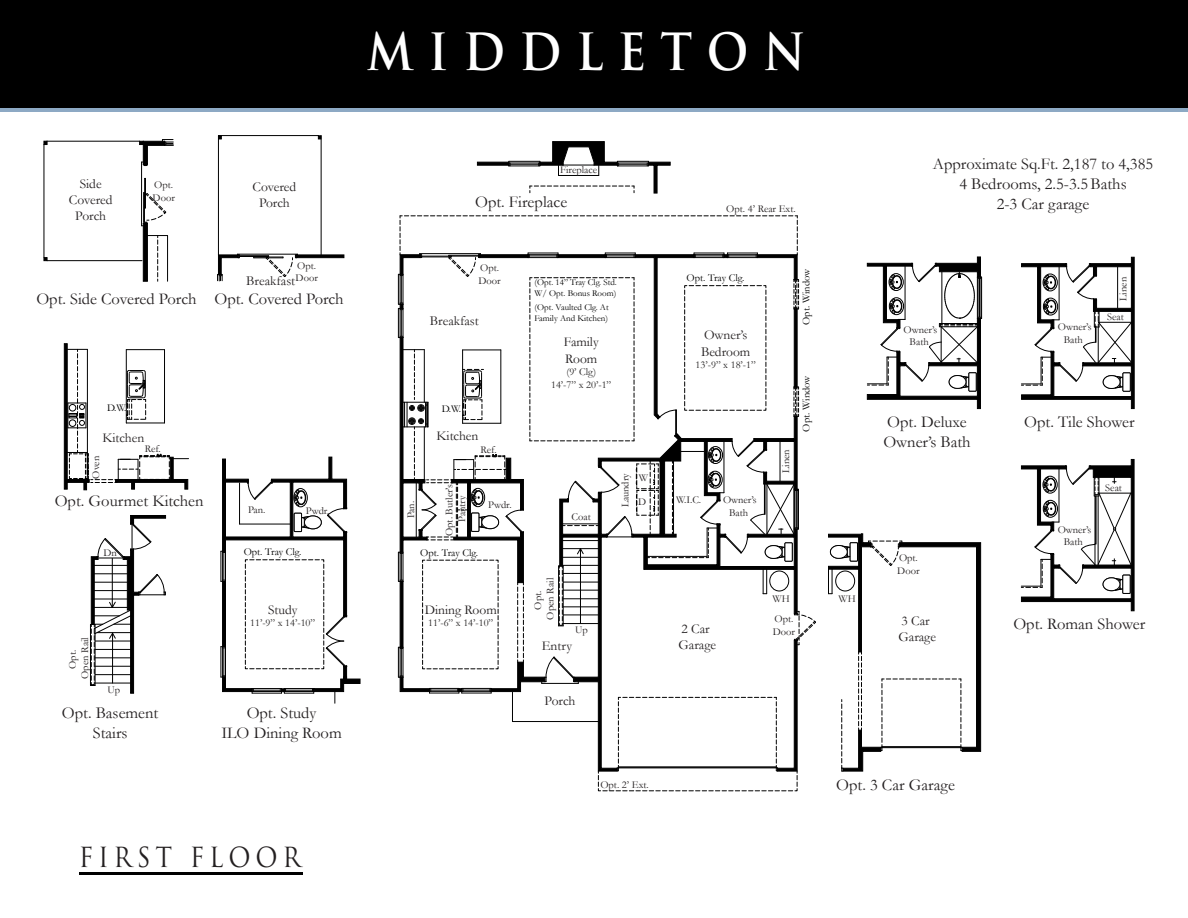
<style>
.page{position:relative;width:1188px;height:918px;background:#fff}
.page>*{position:absolute;margin:0;border:0;box-sizing:border-box;transform-origin:0 0}
.t1{font:700 49.95px "Trajan Pro";letter-spacing:.32em;color:#fff;scale:.9 1}
.t2{font:27px "Trajan Pro";letter-spacing:.2em;color:#231f20;scale:.9 1}
.t3{font:16.5px/19.8px "Garamond";color:#231f20;text-align:center}
.t4{font:13.5px/16.2px "Garamond";color:#231f20}
.t5{font:10.5px/12.6px "Garamond";color:#231f20;text-align:center}
.t6{font:10.5px "Garamond";color:#000}
.t7{font:10.5px/12.6px "Garamond";color:#211f1f;text-align:center}
.t8{font:9px/10.8px "Garamond";color:#000}
</style>
<div class="page">
<div style="left:0;top:0;width:1188px;height:109px;background:#000"></div>
<hr style="left:0;top:109px;width:1188px;height:3px;background:#8da9c4">
<hr style="left:80px;top:873px;width:223px;height:2px;background:#000">
<div style="left:477px;top:162px;width:32px;height:3px;background:#000;border:1px solid #000"></div>
<svg style="left:44px;top:141px;width:3px;height:4px"></svg>
<svg style="left:44px;top:257px;width:3px;height:4px"></svg>
<svg style="left:143px;top:227px;width:5px;height:55px"></svg>
<div style="left:296px;top:255px;width:48px;height:3px;background:#000;border:1px solid #000"></div>
<hr style="left:321px;top:136px;width:1px;height:119px;background:#000">
<hr style="left:218px;top:135px;width:101px;height:1px;background:#000">
<hr style="left:218px;top:136px;width:1px;height:119px;background:#000">
<hr style="left:239px;top:256px;width:30px;height:1px;background:#000">
<hr style="left:239px;top:255px;width:30px;height:1px;background:#000">
<svg style="left:217px;top:254px;width:23px;height:27px"></svg>
<hr style="left:237px;top:254px;width:60px;height:1px;background:#000">
<hr style="left:47px;top:141px;width:93px;height:1px;background:#000">
<hr style="left:44px;top:145px;width:1px;height:112px;background:#000">
<hr style="left:47px;top:260px;width:95px;height:1px;background:#000">
<hr style="left:145px;top:178px;width:1px;height:30px;background:#000">
<hr style="left:144px;top:178px;width:1px;height:30px;background:#000">
<svg style="left:139px;top:139px;width:34px;height:27px"></svg>
<hr style="left:141px;top:162px;width:1px;height:64px;background:#000">
<svg style="left:90px;top:515px;width:76px;height:179px"></svg>
<svg style="left:509px;top:141px;width:162px;height:53px"></svg>
<svg style="left:221px;top:457px;width:140px;height:246px"></svg>
<svg style="left:828px;top:533px;width:153px;height:239px"></svg>
<svg style="left:142px;top:192px;width:24px;height:35px"></svg>
<svg style="left:253px;top:254px;width:45px;height:23px"></svg>
<svg style="left:147px;top:235px;width:21px;height:46px"></svg>
<svg style="left:398px;top:216px;width:418px;height:576px"></svg>
<svg style="left:64px;top:343px;width:125px;height:147px"></svg>
<svg style="left:1021px;top:257px;width:114px;height:152px"></svg>
<svg style="left:867px;top:256px;width:115px;height:153px"></svg>
<svg style="left:1021px;top:459px;width:114px;height:152px"></svg>
<h1 class="t1" style="left:367px;top:21px;width:489px">MIDDLETON</h1>
<p class="t4" style="left:69px;top:175px;width:45px;text-align:center">Side<br>Covered<br>Porch</p>
<p class="t4" style="left:253px;top:178px;width:45px;text-align:center">Covered<br>Porch</p>
<p class="t5" style="left:153px;top:178px;width:24px;text-align:left">Opt.<br>Door</p>
<p class="t5" style="left:296px;top:259px;width:24px;text-align:left">Opt.<br>Door</p>
<p class="t4" style="left:246px;top:272px;width:50px">Breakfast</p>
<h3 class="t3" style="left:36px;top:288px;width:309px">Opt. Side Covered Porch Opt. Covered Porch</h3>
<p class="t6" style="left:107px;top:401px;width:21px">D.W.</p>
<p class="t5" style="left:560px;top:163px;width:39px">Fireplace</p>
<h3 class="t3" style="left:475px;top:191px;width:94px">Opt. Fireplace</h3>
<p class="t5" style="left:478px;top:262px;width:24px;text-align:left">Opt.<br>Door</p>
<p class="t4" style="left:430px;top:312px;width:50px">Breakfast</p>
<p class="t6" style="left:442px;top:402px;width:21px">D.W.</p>
<p class="t8" style="left:534px;top:277px;width:84px">(Opt. 14” Tray Clg. Std.<br>W/ Opt. Bonus Room)</p>
<p class="t8" style="left:534px;top:302px;width:76px">(Opt. Vaulted Clg. At<br>Family And Kitchen)</p>
<p class="t4" style="left:564px;top:334px;width:36px">Family<br>Room</p>
<p class="t7" style="left:551px;top:365px;width:62px">(9’ Clg)<br>14’-7” x 20’-1”</p>
<p class="t4" style="left:102px;top:429px;width:43px">Kitchen</p>
<p class="t4" style="left:437px;top:428px;width:43px">Kitchen</p>
<p class="t5" style="left:89px;top:479px;width:24px;rotate:-90deg">Oven</p>
<p class="t5" style="left:145px;top:443px;width:18px">Ref.</p>
<p class="t5" style="left:481px;top:443px;width:18px">Ref.</p>
<h3 class="t3" style="left:55px;top:491px;width:150px">Opt. Gourmet Kitchen</h3>
<p class="t5" style="left:103px;top:546px;width:15px">Dn</p>
<p class="t5" style="left:248px;top:503px;width:19px">Pan.</p>
<p class="t5" style="left:306px;top:504px;width:25px">Pwdr.</p>
<p class="t5" style="left:404px;top:518px;width:19px;rotate:-90deg">Pan.</p>
<p class="t5" style="left:443px;top:536px;width:53px;rotate:-90deg">Opt. Butler’s<br>Pantry</p>
<p class="t6" style="left:244px;top:545px;width:59px">Opt. Tray Clg.</p>
<p class="t6" style="left:420px;top:546px;width:59px">Opt. Tray Clg.</p>
<p class="t5" style="left:488px;top:499px;width:25px">Pwdr.</p>
<p class="t5" style="left:66px;top:679px;width:43px;rotate:-90deg">Opt.<br>Open Rail</p>
<p class="t5" style="left:107px;top:683px;width:14px">Up</p>
<h3 class="t3" style="left:62px;top:703px;width:98px">Opt. Basement<br>Stairs</h3>
<p class="t4" style="left:268px;top:601px;width:31px">Study</p>
<p class="t7" style="left:250px;top:616px;width:67px">11’-9” x 14’-10”</p>
<h3 class="t3" style="left:221px;top:703px;width:122px">Opt. Study<br>ILO Dining Room</h3>
<p class="t4" style="left:425px;top:601px;width:74px">Dining Room</p>
<p class="t7" style="left:428px;top:616px;width:67px">11’-6” x 14’-10”</p>
<p class="t5" style="left:572px;top:510px;width:21px">Coat</p>
<p class="t5" style="left:531px;top:620px;width:43px;rotate:-90deg">Opt.<br>Open Rail</p>
<p class="t5" style="left:575px;top:623px;width:14px">Up</p>
<p class="t4" style="left:542px;top:637px;width:32px">Entry</p>
<p class="t4" style="left:545px;top:692px;width:32px">Porch</p>
<p class="t5" style="left:619px;top:507px;width:36px;rotate:-90deg">Laundry</p>
<p class="t5" style="left:639px;top:471px;width:11px">W</p>
<p class="t5" style="left:638px;top:495px;width:10px">D</p>
<p class="t5" style="left:726px;top:202px;width:71px">Opt. 4’ Rear Ext.</p>
<p class="t6" style="left:687px;top:271px;width:59px">Opt. Tray Clg.</p>
<p class="t4" style="left:701px;top:327px;width:51px">Owner’s<br>Bedroom</p>
<p class="t7" style="left:696px;top:358px;width:62px">13’-9” x 18’-1”</p>
<p class="t5" style="left:676px;top:494px;width:26px">W.I.C.</p>
<p class="t5" style="left:723px;top:494px;width:35px">Owner’s<br>Bath</p>
<p class="t6" style="left:799px;top:325px;width:58px;rotate:-90deg">Opt. Window</p>
<p class="t5" style="left:779px;top:473px;width:25px;rotate:-90deg">Linen</p>
<p class="t6" style="left:799px;top:432px;width:58px;rotate:-90deg">Opt. Window</p>
<p class="t4" style="left:678px;top:620px;width:39px">2 Car<br>Garage</p>
<p class="t5" style="left:772px;top:592px;width:19px">WH</p>
<p class="t5" style="left:838px;top:592px;width:19px">WH</p>
<p class="t5" style="left:773px;top:612px;width:24px;text-align:left">Opt.<br>Door</p>
<h3 class="t3" style="left:933px;top:154px;width:222px">Approximate Sq.Ft. 2,187 to 4,385<br>4 Bedrooms, 2.5-3.5Baths<br>2-3 Car garage</h3>
<p class="t5" style="left:904px;top:323px;width:35px">Owner’s<br>Bath</p>
<p class="t5" style="left:1058px;top:321px;width:35px">Owner’s<br>Bath</p>
<p class="t5" style="left:1117px;top:301px;width:25px;rotate:-90deg">Linen</p>
<p class="t5" style="left:1107px;top:310px;width:18px">Seat</p>
<h3 class="t3" style="left:887px;top:411px;width:81px">Opt. Deluxe</h3>
<h3 class="t3" style="left:1024px;top:411px;width:112px">Opt. Tile Shower</h3>
<h3 class="t3" style="left:883px;top:431px;width:89px">Owner’s Bath</h3>
<p class="t5" style="left:897px;top:551px;width:24px;text-align:left">Opt.<br>Door</p>
<p class="t4" style="left:898px;top:612px;width:39px">3 Car<br>Garage</p>
<p class="t5" style="left:1058px;top:523px;width:35px">Owner’s<br>Bath</p>
<p class="t5" style="left:1105px;top:481px;width:18px">Seat</p>
<h3 class="t3" style="left:1013px;top:614px;width:133px">Opt. Roman Shower</h3>
<h2 class="t2" style="left:79px;top:840px;width:248px">FIRST FLOOR</h2>
<p class="t5" style="left:600px;top:778px;width:50px">Opt. 2’ Ext.</p>
<h3 class="t3" style="left:836px;top:775px;width:120px">Opt. 3 Car Garage</h3>
</div>
